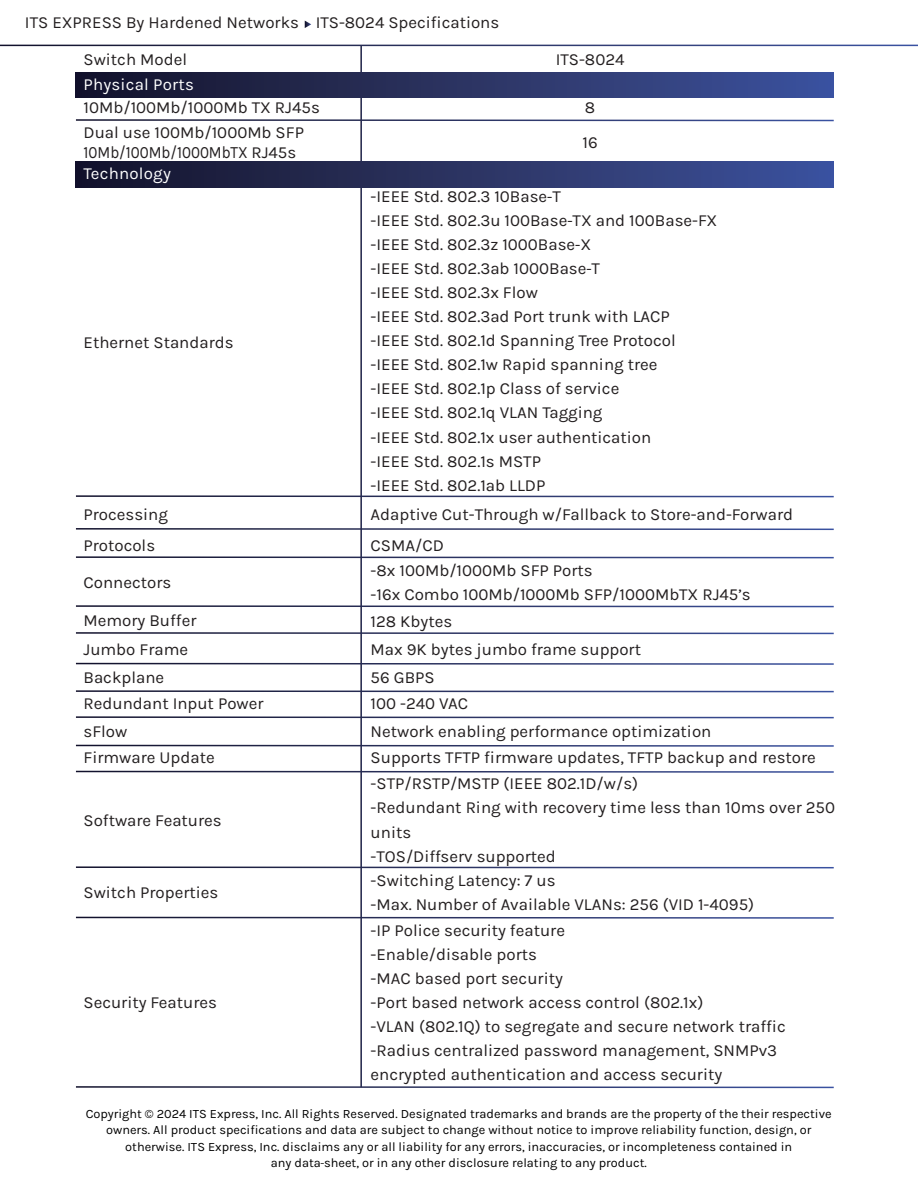
<style>
.page{position:relative;width:918px;height:1188px;background:#fff}
.page>*{position:absolute;margin:0;border:0;box-sizing:border-box;transform-origin:0 0}
.t1{font:17.25px "Karla";color:#231f20;scale:.88 1}
.t2{font:16.8px/24.2px "Karla";color:#231f20}
.t3{font:16.8px "Karla";letter-spacing:.01em;color:#fff}
.t4{font:12.75px/16.5px "Karla";color:#000;text-align:center}
.s1{font-size:16.8px}
.s2{font-family:"Myriad Pro"}
.s3{font-family:"News Cycle"}
</style>
<div class="page">
<div style="left:76px;top:72px;width:758px;height:26px;background:linear-gradient(to right,#151328,#3e529d)"></div>
<div style="left:76px;top:162px;width:758px;height:25px;background:linear-gradient(to right,#151328,#3e529d)"></div>
<svg style="left:305px;top:21px;width:6px;height:7px"></svg>
<svg style="left:76px;top:119px;width:758px;height:3px"></svg>
<svg style="left:75px;top:527px;width:759px;height:4px"></svg>
<svg style="left:76px;top:495px;width:758px;height:3px;background:#9498b0"></svg>
<svg style="left:76px;top:556px;width:758px;height:3px;background:#9498b0"></svg>
<svg style="left:76px;top:605px;width:758px;height:3px"></svg>
<svg style="left:76px;top:631px;width:758px;height:4px"></svg>
<svg style="left:75px;top:662px;width:759px;height:4px"></svg>
<svg style="left:76px;top:690px;width:758px;height:3px;background:#9498b0"></svg>
<svg style="left:76px;top:716px;width:758px;height:3px;background:#9498b0"></svg>
<svg style="left:75px;top:744px;width:759px;height:3px"></svg>
<svg style="left:75px;top:770px;width:759px;height:3px"></svg>
<svg style="left:75px;top:916px;width:759px;height:3px"></svg>
<svg style="left:75px;top:866px;width:759px;height:3px;background:#9498b0"></svg>
<svg style="left:76px;top:1085px;width:758px;height:4px"></svg>
<p class="t2" style="left:25px;top:10px;width:476px">ITS EXPRESS By Hardened Networks ITS-8024 Specifications</p>
<p class="t2" style="left:84px;top:47px;width:105px">Switch Model</p>
<p class="t2" style="left:84px;top:95px;width:238px">10Mb/100Mb/1000Mb TX RJ45s</p>
<p class="t3" style="left:84px;top:74px;width:112px">Physical Ports</p>
<p class="t2" style="left:84px;top:119px;width:222px">Dual use 100Mb/1000Mb SFP</p>
<p class="t1" style="left:84px;top:141px;width:243px">10Mb/100Mb/1000MbTX <span class="s1">RJ45s</span></p>
<p class="t3" style="left:84px;top:163px;width:89px">Technology</p>
<p class="t2" style="left:556px;top:47px;width:70px">ITS-8024</p>
<p class="t2" style="left:585px;top:95px;width:12px">8</p>
<p class="t2" style="left:583px;top:130px;width:17px">16</p>
<p class="t2" style="left:84px;top:329px;width:152px">Ethernet Standards</p>
<p class="t2" style="left:371px;top:184px;width:348px">-IEEE Std. 802.3 10Base<span class="s2">‐</span>T<br>-IEEE Std. 802.3u 100Base<span class="s2">‐</span>TX and 100Base-FX -IEEE Std. 802.3z 1000Base<span class="s2">‐</span>X<br>-IEEE Std. 802.3ab 1000Base<span class="s2">‐</span>T<br>-IEEE Std. 802.3x Flow<br>-IEEE Std. 802.3ad Port trunk with LACP<br>-IEEE Std. 802.1d Spanning Tree Protocol -IEEE Std. 802.1w Rapid spanning tree<br>-IEEE Std. 802.1p Class of service<br>-IEEE Std. 802.1q VLAN Tagging<br>-IEEE Std. 802.1x user authentication<br>-IEEE Std. 802.1s MSTP<br>-IEEE Std. 802.1ab LLDP</p>
<p class="t2" style="left:84px;top:502px;width:86px">Processing</p>
<p class="t2" style="left:371px;top:502px;width:424px">Adaptive Cut-Through w/Fallback to Store-and-Forward</p>
<p class="t2" style="left:84px;top:532px;width:73px">Protocols</p>
<p class="t2" style="left:84px;top:570px;width:89px">Connectors</p>
<p class="t2" style="left:84px;top:605px;width:114px;line-height:29.1px">Memory Buffer<br>Jumbo Frame</p>
<p class="t2" style="left:371px;top:532px;width:75px">CSMA/CD</p>
<p class="t2" style="left:371px;top:558px;width:382px">-8x 100Mb/1000Mb SFP Ports<br>-16x Combo 100Mb/1000Mb SFP/1000MbTX RJ45’s</p>
<p class="t2" style="left:371px;top:607px;width:272px;line-height:27.8px">128 Kbytes<br>Max 9K bytes jumbo frame support</p>
<p class="t2" style="left:84px;top:665px;width:82px">Backplane</p>
<p class="t2" style="left:371px;top:665px;width:66px">56 GBPS</p>
<p class="t2" style="left:84px;top:691px;width:181px">Redundant Input Power</p>
<p class="t2" style="left:371px;top:691px;width:99px">100 -240 VAC</p>
<p class="t2" style="left:84px;top:719px;width:45px">sFlow</p>
<p class="t2" style="left:371px;top:719px;width:342px">Network enabling performance optimization</p>
<p class="t2" style="left:84px;top:745px;width:133px">Firmware Update</p>
<p class="t2" style="left:371px;top:745px;width:447px">Supports TFTP firmware updates, TFTP backup and restore</p>
<p class="t2" style="left:84px;top:807px;width:140px">Software Features</p>
<p class="t2" style="left:84px;top:880px;width:136px">Switch Properties</p>
<p class="t2" style="left:84px;top:990px;width:135px">Security Features</p>
<p class="t2" style="left:371px;top:771px;width:466px">-STP/RSTP/MSTP (IEEE 802.1D/w/s)<br>-Redundant Ring with recovery time less than 10ms over 250 units<br>-TOS/Diffserv supported</p>
<p class="t2" style="left:371px;top:868px;width:417px">-Switching Latency: 7 us<br>-Max. Number of Available VLANs: 256 (VID 1-4095)<br>-IP Police security feature<br>-Enable/disable ports<br>-MAC based port security<br>-Port based network access control (802.1x)<br>-VLAN (802.1Q) to segregate and secure network traffic -Radius centralized password management, SNMPv3 encrypted authentication and access security</p>
<p class="t4" style="left:86px;top:1105px;width:748px">Copyright © 2024 ITS Express, Inc. All Rights Reserved. Designated trademarks and brands are the property of the their respective owners. All product specifications and data are subject to change without notice to improve reliability function, design, or otherwise. ITS Express, Inc. disclaims any or all liability for any errors, inaccuracies, or incompleteness contained in<br>any data<span class="s3">‐</span>sheet, or in any other disclosure relating to any product.</p>
</div>
